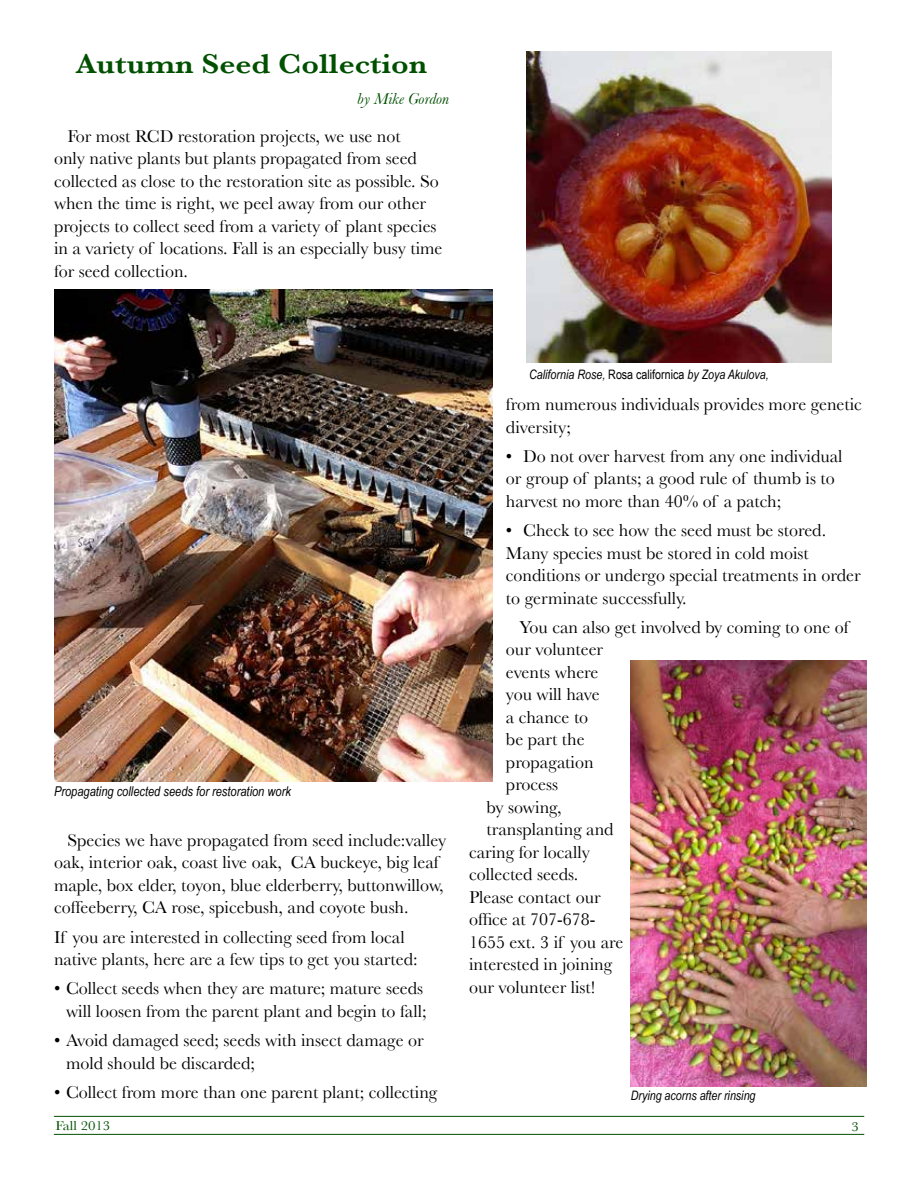
<style>
.page{position:relative;width:918px;height:1188px;background:#fff}
.page>*{position:absolute;margin:0;border:0;box-sizing:border-box;transform-origin:0 0}
.t1{font:600 28.5px "Baskerville";color:#005000;scale:1.1 1}
.t2{font:18px/22.5px "Baskerville";color:#000}
.t3{font:italic 16.5px "Baskerville";color:#005000}
.t4{font:italic 13.5px "Arial Narrow";color:#000}
.t5{font:13.5px "Baskerville";color:#005000;scale:1.1 1}
.t6{font:italic 13.05px "Arial Narrow";color:#000}
.s1{font-style:normal}
</style>
<div class="page">
<hr style="left:54px;top:1134px;width:810px;height:1px;background:#005000">
<hr style="left:54px;top:1116px;width:810px;height:1px;background:#005000">
<img style="left:631px;top:661px;width:235px;height:425px">
<img style="left:54px;top:289px;width:438px;height:493px">
<img style="left:526px;top:52px;width:305px;height:311px">
<h1 class="t1" style="left:76px;top:47px;width:321px">Autumn Seed Collection</h1>
<p class="t3" style="left:357px;top:89px;width:93px">by Mike Gordon</p>
<p class="t2" style="left:54px;top:124px;width:390px;text-indent:14px">For most RCD restoration projects, we use not<br>only native plants but plants propagated from seed collected as close to the restoration site as possible. So when the time is right, we peel away from our other projects to collect seed from a variety of plant species in a variety of locations. Fall is an especially busy time for seed collection.</p>
<p class="t4" style="left:54px;top:784px;width:238px">Propagating collected seeds for restoration work</p>
<p class="t2" style="left:54px;top:829px;width:394px;text-indent:14px">Species we have propagated from seed include:valley oak, interior oak, coast live oak, CA buckeye, big leaf maple, box elder, toyon, blue elderberry, buttonwillow, coffeeberry, CA rose, spicebush, and coyote bush.</p>
<p class="t2" style="left:54px;top:925px;width:365px">If you are interested in collecting seed from local native plants, here are a few tips to get you started:</p>
<p class="t2" style="left:54px;top:977px;width:374px;text-align:right">• Collect seeds when they are mature; mature seeds will loosen from the parent plant and begin to fall;</p>
<p class="t2" style="left:66px;top:1029px;width:359px;text-indent:-12px">• Avoid damaged seed; seeds with insect damage or mold should be discarded;</p>
<p class="t2" style="left:54px;top:1081px;width:385px">• Collect from more than one parent plant; collecting</p>
<p class="t6" style="left:529px;top:367px;width:241px">California Rose, <span class="s1">Rosa californica</span> by Zoya Akulova,</p>
<p class="t2" style="left:506px;top:393px;width:357px">from numerous individuals provides more genetic diversity;</p>
<p class="t2" style="left:506px;top:445px;width:338px">• Do not over harvest from any one individual or group of plants; a good rule of thumb is to harvest no more than 40% of a patch;</p>
<p class="t2" style="left:506px;top:519px;width:356px">• Check to see how the seed must be stored.<br>Many species must be stored in cold moist conditions or undergo special treatments in order to germinate successfully.</p>
<p class="t2" style="left:519px;top:616px;width:331px">You can also get involved by coming to one of</p>
<p class="t2" style="left:506px;top:638px;width:99px">our volunteer</p>
<p class="t2" style="left:506px;top:661px;width:94px">events where</p>
<p class="t2" style="left:506px;top:683px;width:95px">you will have</p>
<p class="t2" style="left:506px;top:706px;width:84px">a chance to</p>
<p class="t2" style="left:506px;top:728px;width:80px">be part the</p>
<p class="t2" style="left:506px;top:751px;width:89px">propagation</p>
<p class="t2" style="left:506px;top:773px;width:54px">process</p>
<p class="t2" style="left:487px;top:796px;width:76px">by sowing,</p>
<p class="t2" style="left:487px;top:818px;width:129px">transplanting and</p>
<p class="t2" style="left:469px;top:841px;width:122px">caring for locally</p>
<p class="t2" style="left:469px;top:863px;width:111px">collected seeds.</p>
<p class="t2" style="left:469px;top:886px;width:133px">Please contact our</p>
<p class="t2" style="left:469px;top:908px;width:128px">office at 707-678-</p>
<p class="t2" style="left:469px;top:931px;width:156px">1655 ext. 3 if you are</p>
<p class="t2" style="left:469px;top:953px;width:145px">interested in joining</p>
<p class="t2" style="left:469px;top:976px;width:128px">our volunteer list!</p>
<p class="t6" style="left:631px;top:1088px;width:126px">Drying acorns after rinsing</p>
<p class="t5" style="left:56px;top:1117px;width:51px">Fall 2013</p>
<p class="t5" style="left:852px;top:1118px;width:8px">3</p>
</div>
